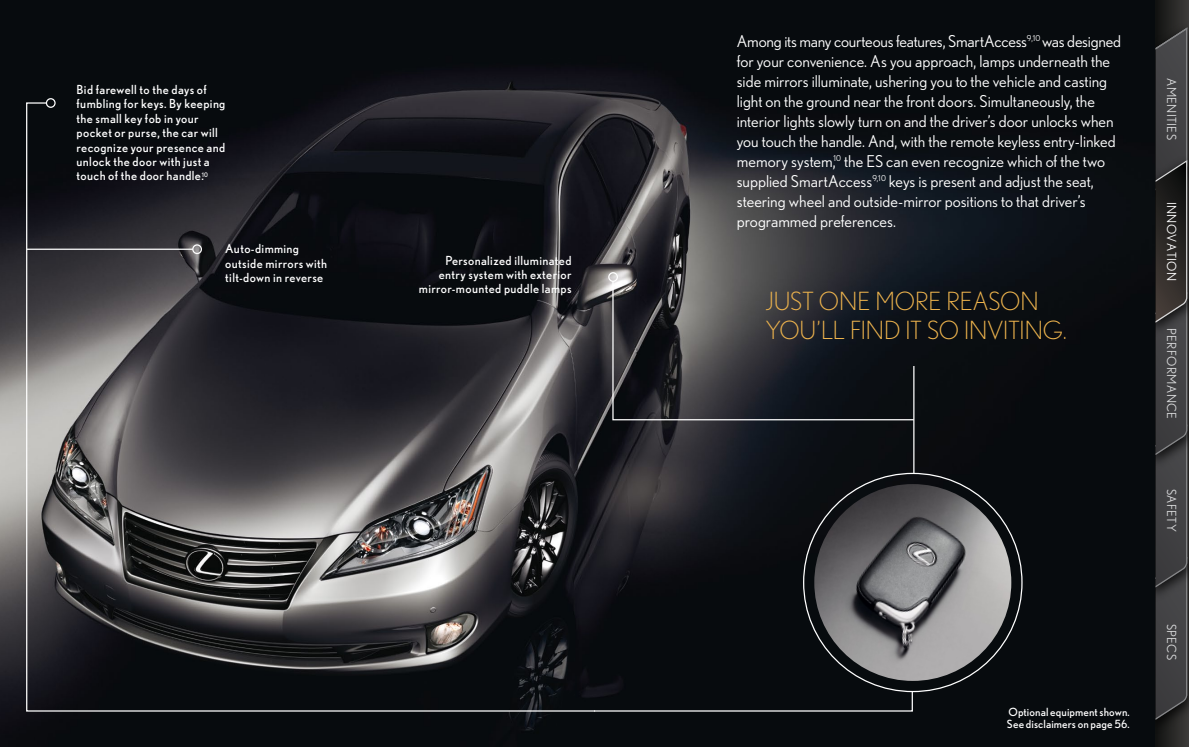
<style>
.page{position:relative;width:1189px;height:747px;background:#fff}
.page>*{position:absolute;margin:0;border:0;box-sizing:border-box;transform-origin:0 0}
.t1{font:300 25px "Nobel";letter-spacing:-.005em;color:#edb34d}
.t2{font:16.25px/20px "Nobel";color:#fff}
.t3{font:12.5px/14.4px "Nobel";letter-spacing:.03em;color:#fff}
.t4{font:12.5px "Nobel";letter-spacing:.03em;color:#d9dadb}
.t5{font:12.5px "Nobel";letter-spacing:.03em;color:#fff}
.t6{font:11.25px/12.5px "Nobel";letter-spacing:.01em;color:#fff}
</style>
<div class="page">
<img style="left:0;top:0;width:1155px;height:747px">
<svg style="left:1155px;top:0;width:33px;height:747px"></svg>
<img style="left:1155px;top:607px;width:33px;height:132px">
<img style="left:1186px;top:474px;width:2px;height:133px">
<img style="left:1186px;top:342px;width:2px;height:132px">
<img style="left:1155px;top:18px;width:33px;height:132px">
<img style="left:1186px;top:150px;width:2px;height:192px">
<svg style="left:1155px;top:27px;width:31px;height:693px;background:#3a393a"></svg>
<svg style="left:611px;top:280px;width:303px;height:141px;background:#2c2e33"></svg>
<div style="left:608px;top:272px;width:9px;height:10px;border:1px solid #fff;border-radius:50%"></div>
<hr style="left:912px;top:366px;width:2px;height:107px;background:#fff">
<img style="left:814px;top:484px;width:196px;height:197px;border-radius:98px">
<svg style="left:596px;top:690px;width:317px;height:22px;background:#171a1d"></svg>
<svg style="left:25px;top:102px;width:571px;height:610px;background:#37373a"></svg>
<hr style="left:27px;top:249px;width:166px;height:1px;background:#fff">
<div style="left:46px;top:98px;width:10px;height:10px;border:1px solid #fff;border-radius:50%"></div>
<div style="left:192px;top:244px;width:10px;height:10px;border:1px solid #fff;border-radius:50%"></div>
<p class="t3" style="left:77px;top:82px;width:150px">Bid farewell to the days of fumbling for keys. By keeping the small key fob in your pocket or purse, the car will recognize your presence and unlock the door with just a touch of the door handle.<sup>10</sup></p>
<p class="t3" style="left:225px;top:241px;width:103px">Auto-dimming outside mirrors with tilt-down in reverse</p>
<p class="t3" style="left:419px;top:253px;width:154px;text-align:right">Personalized illuminated entry system with exterior mirror-mounted puddle lamps</p>
<p class="t2" style="left:736px;top:31px;width:385px">Among its many courteous features, SmartAccess<sup>9,10</sup> was designed for your convenience. As you approach, lamps underneath the side mirrors illuminate, ushering you to the vehicle and casting light on the ground near the front doors. Simultaneously, the interior lights slowly turn on and the driver’s door unlocks when you touch the handle. And, with the remote keyless entry-linked memory system,<sup>10</sup> the ES can even recognize which of the two supplied SmartAccess<sup>9,10</sup> keys is present and adjust the seat, steering wheel and outside-mirror positions to that driver’s programmed preferences.</p>
<p class="t1" style="left:765px;top:287px;width:274px">JUST ONE MORE REASON</p>
<p class="t1" style="left:765px;top:316px;width:303px">YOU’LL FIND IT SO INVITING.</p>
<p class="t6" style="left:1006px;top:705px;width:124px">Optional equipment shown.<br>See disclaimers on page 56.</p>
<p class="t4" style="left:1178px;top:78px;width:63px;rotate:90deg">AMENITIES</p>
<p class="t5" style="left:1178px;top:202px;width:81px;rotate:90deg">INNOVATION</p>
<p class="t4" style="left:1178px;top:328px;width:92px;rotate:90deg">PERFORMANCE</p>
<p class="t4" style="left:1178px;top:489px;width:44px;rotate:90deg">SAFETY</p>
<p class="t4" style="left:1178px;top:624px;width:38px;rotate:90deg">SPECS</p>
</div>
